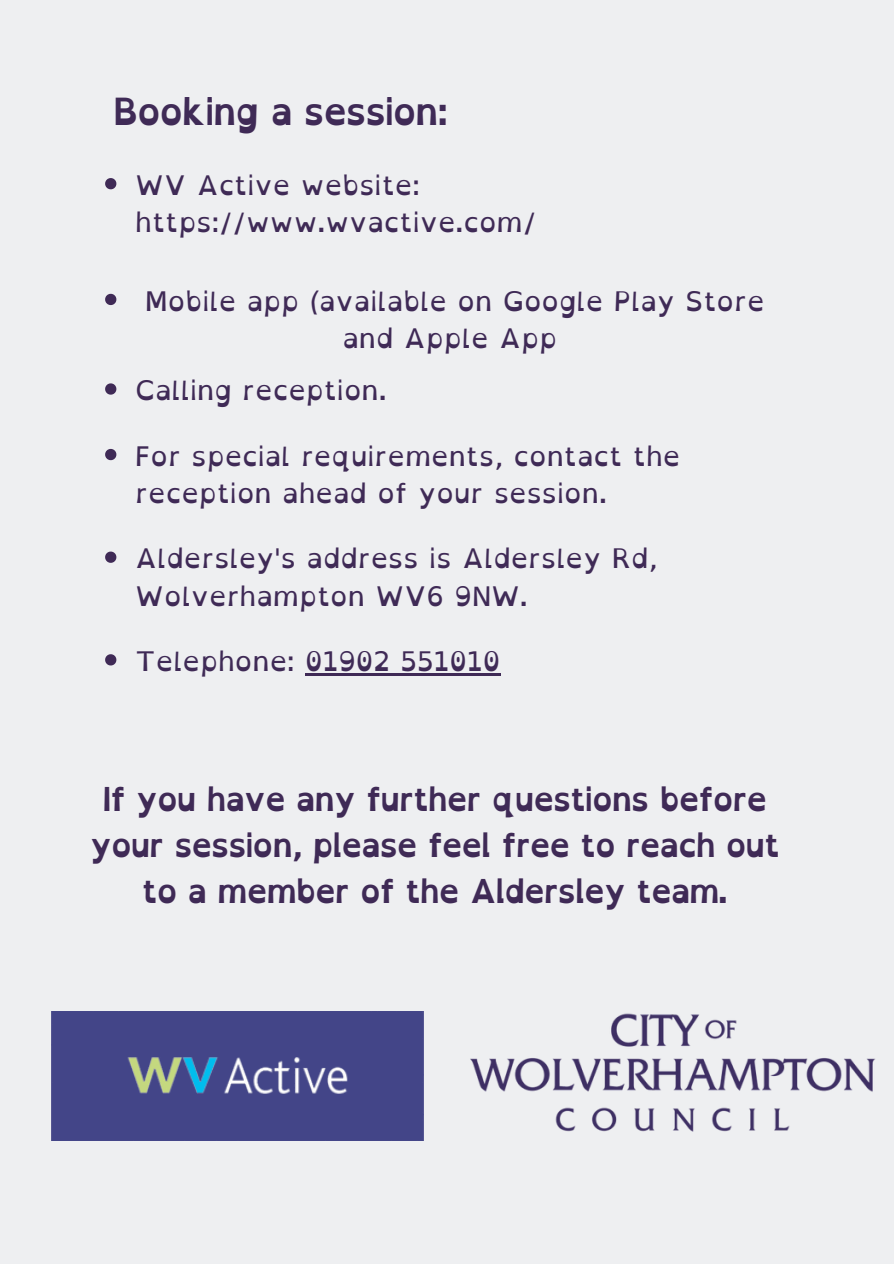
<style>
.page{position:relative;width:894px;height:1264px;background:#fff}
.page>*{position:absolute;margin:0;border:0;box-sizing:border-box;transform-origin:0 0}
.t1{font:700 37.5px "Open Dyslexic";letter-spacing:-.055em;color:#3f2a56}
.t2{font:700 33px/46.2px "Open Dyslexic";letter-spacing:-.055em;color:#3f2a56;text-align:center}
.t3{font:27px/37.2px "Open Dyslexic";color:#3f2a56}
</style>
<div class="page">
<div style="left:0;top:0;width:893px;height:1263px;background:#eeeff1"></div>
<img style="left:52px;top:1011px;width:371px;height:129px">
<img style="left:470px;top:1013px;width:405px;height:118px">
<svg style="left:105px;top:551px;width:11px;height:12px"></svg>
<svg style="left:105px;top:654px;width:11px;height:11px"></svg>
<hr style="left:305px;top:673px;width:195px;height:2px;background:#3f2a56">
<svg style="left:105px;top:178px;width:11px;height:11px"></svg>
<svg style="left:105px;top:294px;width:11px;height:11px"></svg>
<svg style="left:105px;top:383px;width:11px;height:11px"></svg>
<svg style="left:105px;top:449px;width:11px;height:11px"></svg>
<p class="t1" style="left:113px;top:78px;width:337px">Booking a session:</p>
<p class="t3" style="left:135px;top:166px;width:402px">WV Active website: https://www.wvactive.com/</p>
<p class="t3" style="left:145px;top:282px;width:620px;text-align:center">Mobile app (available on Google Play Store and Apple App</p>
<p class="t3" style="left:135px;top:371px;width:253px">Calling reception.</p>
<p class="t3" style="left:135px;top:437px;width:546px">For special requirements, contact the reception ahead of your session.</p>
<p class="t3" style="left:135px;top:539px;width:523px">Aldersley's address is Aldersley Rd,<br>Wolverhampton WV6 9NW.</p>
<p class="t3" style="left:135px;top:642px;width:366px">Telephone: 01902 551010</p>
<p class="t2" style="left:89px;top:775px;width:692px">If you have any further questions before your session, please feel free to reach out to a member of the Aldersley team.</p>
</div>
